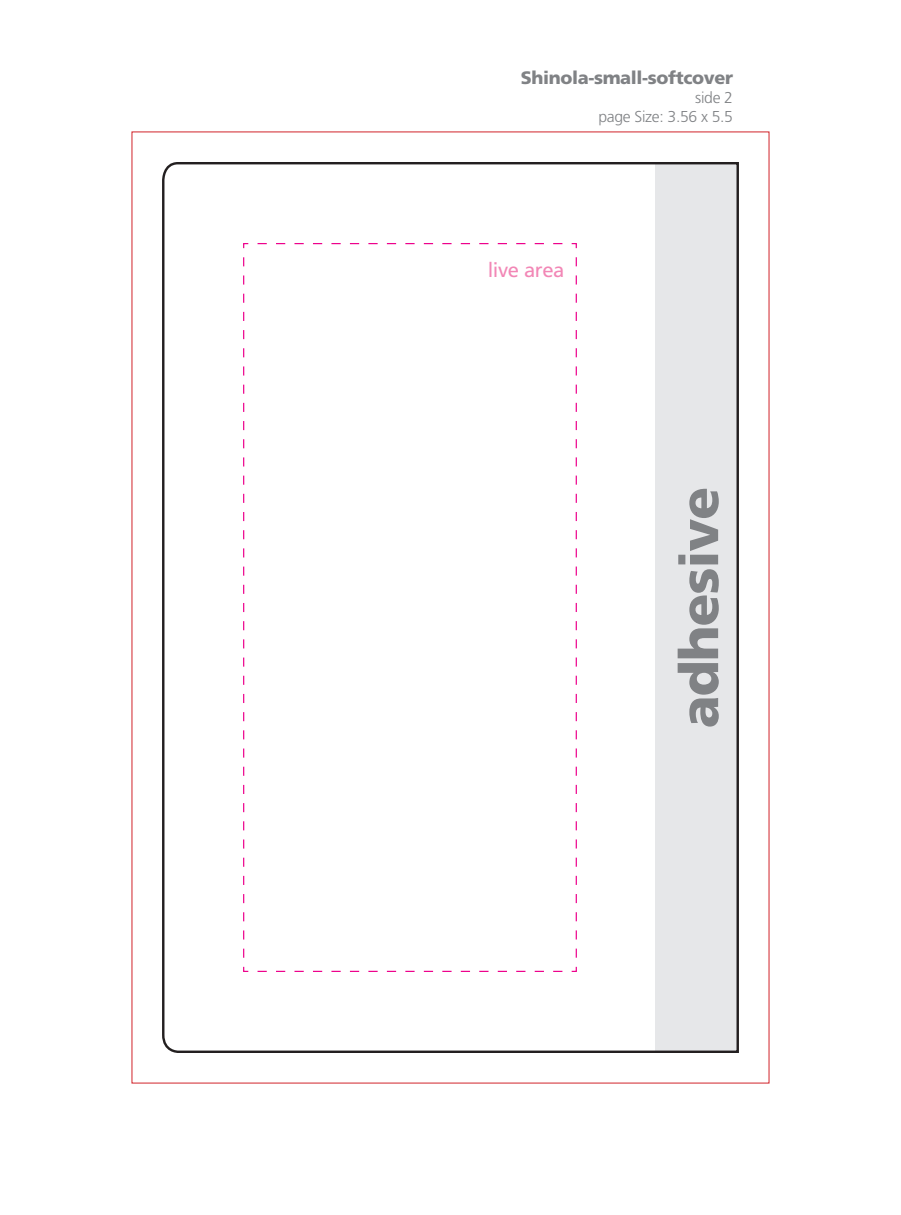
<style>
.page{position:relative;width:901px;height:1215px;background:#fff}
.page>*{position:absolute;margin:0;border:0;box-sizing:border-box;transform-origin:0 0}
.t1{font:900 54px "Frutiger";letter-spacing:-.02em;color:#808285}
.t2{font:20.25px "Frutiger";letter-spacing:-.02em;color:#f287b6}
.t3{font:900 18px "Frutiger";letter-spacing:-.02em;color:#808285}
.t4{font:300 15.75px "Frutiger";letter-spacing:-.02em;color:#808285}
</style>
<div class="page">
<svg style="left:162px;top:162px;width:577px;height:891px"></svg>
<p class="t3" style="left:521px;top:67px;width:214px">Shinola-small-softcover</p>
<p class="t4" style="left:695px;top:88px;width:39px">side 2</p>
<p class="t4" style="left:598px;top:107px;width:136px">page Size: 3.56 x 5.5</p>
<p class="t2" style="left:488px;top:258px;width:78px">live area</p>
<p class="t1" style="left:666px;top:728px;width:243px;rotate:-90deg">adhesive</p>
</div>
